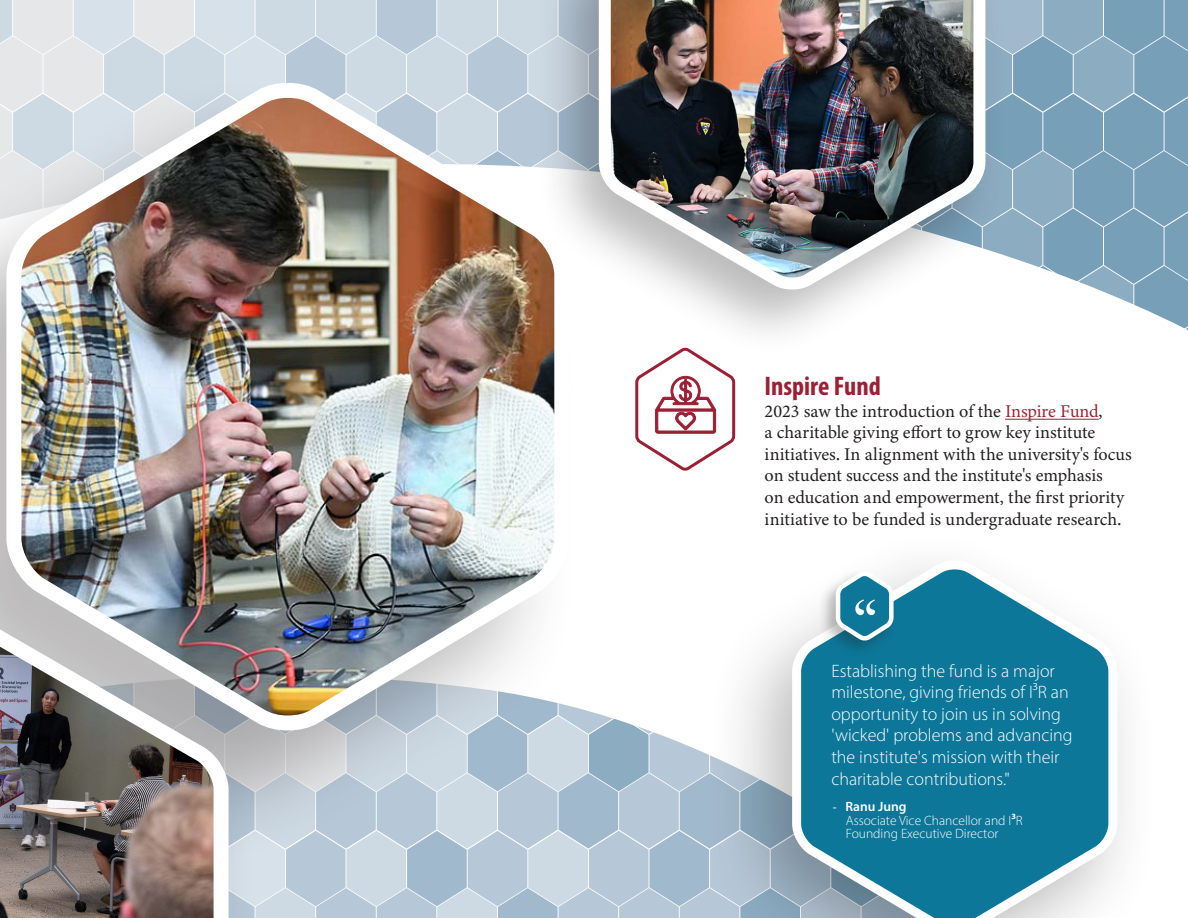
<style>
.page{position:relative;width:1188px;height:918px;background:#fff}
.page>*{position:absolute;margin:0;border:0;box-sizing:border-box;transform-origin:0 0}
.t1{font:67.5px "Minion Variable Concept";color:#fff}
.t2{font:700 condensed 27px "Myriad Pro";color:#9c2035}
.t3{font:18px/21.6px "Minion Variable Concept";color:#231f20}
.t4{font:300 18px/21.6px "Myriad Pro";color:#fff}
.t5{font:300 13.5px/13.5px "Myriad Pro";color:#fff}
.s1{color:#9d2235}
.s2{font-family:"Minion Variable Concept";font-weight:400}
.s3{font-weight:600}
</style>
<div class="page">
<img style="left:0;top:474px;width:554px;height:70px">
<img style="left:0;top:0;width:1188px;height:474px">
<img style="left:0;top:544px;width:1125px;height:374px">
<hr style="left:1005px;top:419px;width:94px;height:1px;background:#9d2235">
<h2 class="t2" style="left:765px;top:369px;width:118px">Inspire Fund</h2>
<p class="t3" style="left:765px;top:400px;width:369px">2023 saw the introduction of the <span class="s1">Inspire Fund</span>,<br>a charitable giving effort to grow key institute initiatives. In alignment with the university's focus on student success and the institute's emphasis<br>on education and empowerment, the first priority initiative to be funded is undergraduate research.</p>
<h1 class="t1" style="left:853px;top:579px;width:26px">“</h1>
<p class="t4" style="left:831px;top:660px;width:243px">Establishing the fund is a major milestone, giving friends of I3R an opportunity to join us in solving 'wicked' problems and advancing the institute's mission with their charitable contributions."</p>
<p class="t5" style="left:846px;top:800px;width:178px;text-indent:-14px"><span class="s2">-</span> <span class="s3">Ranu Jung<br></span>Associate Vice Chancellor and I<span class="s3">3</span>R<br>Founding Executive Director</p>
</div>
